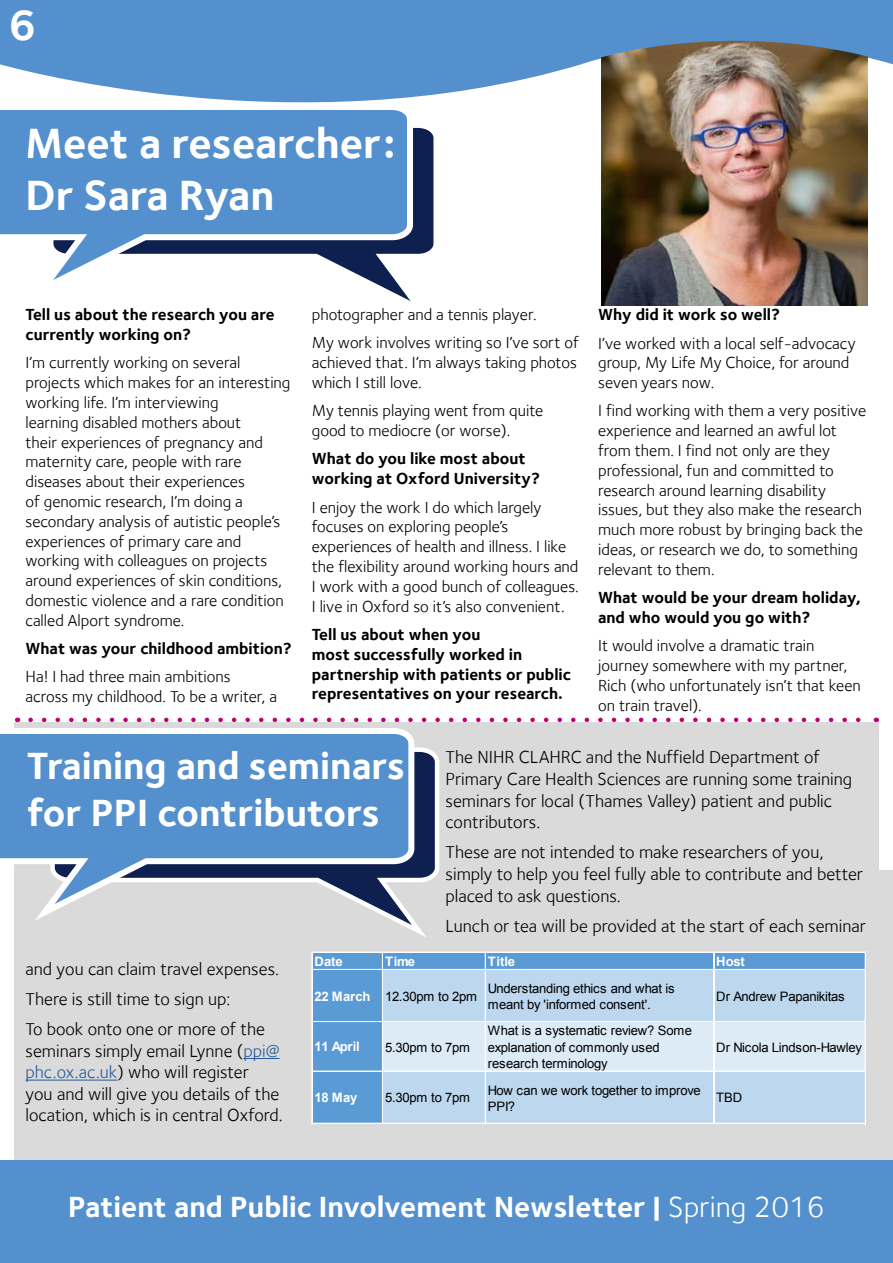
<style>
.page{position:relative;width:893px;height:1263px;background:#fff}
.page>*{position:absolute;margin:0;border:0;box-sizing:border-box;transform-origin:0 0}
.t1{font:700 43.5px/52.2px "Foundry Sterling";color:#fff}
.t2{font:700 39px/46.8px "Foundry Sterling";color:#fff}
.t3{font:700 30px "Foundry Sterling";color:#fff}
.t4{font:18px/21.6px "Foundry Sterling";color:#000}
.t5{font:16.5px/19.8px "Foundry Sterling";color:#000}
.t6{font:700 16.5px/19.8px "Foundry Sterling";color:#000}
.t7{font:13.05px/16.5px "Arial";letter-spacing:-.025em;color:#000}
.t8{font:700 13.05px "Arial";letter-spacing:-.01em;color:#fff}
.s1{color:#275b9b}
.s2{font-weight:700;color:#fff}
.s3{font-weight:400}
</style>
<div class="page">
<div style="left:871px;top:870px;width:22px;height:310px;background:#dadada"></div>
<div style="left:14px;top:722px;width:864px;height:464px;background:#dadada"></div>
<div style="left:0;top:1161px;width:893px;height:102px;background:#5390cd"></div>
<svg style="left:416px;top:149px;width:18px;height:105px;background:#192a58"></svg>
<svg style="left:0;top:149px;width:416px;height:152px"></svg>
<img style="left:602px;top:149px;width:265px;height:156px">
<svg style="left:0;top:0;width:893px;height:149px;fill:#5390cd"></svg>
<svg style="left:31px;top:718px;width:830px;height:4px"></svg>
<svg style="left:410px;top:747px;width:30px;height:190px"></svg>
<svg style="left:0;top:728px;width:417px;height:201px"></svg>
<hr style="left:243px;top:1058px;width:37px;height:1px;background:#275b9b">
<hr style="left:26px;top:1080px;width:91px;height:1px;background:#275b9b">
<div style="left:313px;top:953px;width:553px;height:17px;background:#5b9bd5"></div>
<div style="left:313px;top:969px;width:70px;height:53px;background:#5b9bd5"></div>
<div style="left:382px;top:969px;width:484px;height:53px;background:#bdd7ee"></div>
<div style="left:313px;top:1021px;width:70px;height:51px;background:#5b9bd5"></div>
<div style="left:382px;top:1021px;width:484px;height:51px;background:#ddebf7"></div>
<div style="left:313px;top:1071px;width:70px;height:53px;background:#5b9bd5"></div>
<div style="left:382px;top:1071px;width:484px;height:53px;background:#bdd7ee"></div>
<hr style="left:313px;top:952px;width:553px;height:1px;background:#fff">
<hr style="left:313px;top:969px;width:553px;height:1px;background:#fff">
<hr style="left:313px;top:1021px;width:553px;height:1px;background:#fff">
<hr style="left:313px;top:1071px;width:553px;height:1px;background:#fff">
<hr style="left:382px;top:953px;width:1px;height:171px;background:#fff">
<hr style="left:313px;top:1123px;width:553px;height:1px;background:#fff">
<hr style="left:312px;top:952px;width:1px;height:172px;background:#fff">
<hr style="left:485px;top:953px;width:1px;height:171px;background:#fff">
<hr style="left:713px;top:953px;width:1px;height:171px;background:#fff">
<hr style="left:865px;top:952px;width:1px;height:172px;background:#fff">
<h1 class="t1" style="left:9px;top:-1px;width:30px">6</h1>
<h1 class="t1" style="left:26px;top:117px;width:372px">Meet a researcher:<br>Dr Sara Ryan</h1>
<p class="t6" style="left:26px;top:305px;width:251px">Tell us about the research you are currently working on?</p>
<p class="t5" style="left:26px;top:353px;width:266px">I’m currently working on several projects which makes for an interesting working life. I’m interviewing<br>learning disabled mothers about<br>their experiences of pregnancy and maternity care, people with rare diseases about their experiences<br>of genomic research, I’m doing a secondary analysis of autistic people’s experiences of primary care and working with colleagues on projects around experiences of skin conditions, domestic violence and a rare condition called Alport syndrome.</p>
<p class="t6" style="left:26px;top:638px;width:268px">What was your childhood ambition?</p>
<p class="t5" style="left:26px;top:667px;width:253px">Ha! I had three main ambitions across my childhood. To be a writer, a</p>
<p class="t5" style="left:312px;top:300px;width:268px;line-height:28.3px">photographer and a tennis player.<br>My work involves writing so I’ve sort of</p>
<p class="t5" style="left:312px;top:353px;width:267px">achieved that. I’m always taking photos which I still love.</p>
<p class="t5" style="left:312px;top:401px;width:233px">My tennis playing went from quite good to mediocre (or worse).</p>
<p class="t6" style="left:312px;top:449px;width:230px">What do you like most about working at Oxford University?</p>
<p class="t5" style="left:312px;top:497px;width:268px">I enjoy the work I do which largely focuses on exploring people’s experiences of health and illness. I like the flexibility around working hours and I work with a good bunch of colleagues.<br>I live in Oxford so it’s also convenient.</p>
<p class="t6" style="left:312px;top:624px;width:261px">Tell us about when you<br>most successfully worked in partnership with patients or public representatives on your research.</p>
<p class="t6" style="left:598px;top:304px;width:183px">Why did it work so well?</p>
<p class="t5" style="left:598px;top:333px;width:259px">I’ve worked with a local self-advocacy group, My Life My Choice, for around seven years now.</p>
<p class="t5" style="left:598px;top:401px;width:270px">I find working with them a very positive experience and learned an awful lot from them. I find not only are they professional, fun and committed to research around learning disability issues, but they also make the research much more robust by bringing back the ideas, or research we do, to something relevant to them.</p>
<p class="t6" style="left:598px;top:587px;width:264px">What would be your dream holiday, and who would you go with?</p>
<p class="t5" style="left:598px;top:636px;width:264px">It would involve a dramatic train journey somewhere with my partner,<br>Rich (who unfortunately isn’t that keen on train travel).</p>
<h2 class="t2" style="left:27px;top:742px;width:380px">Training and seminars for PPI contributors</h2>
<p class="t4" style="left:446px;top:746px;width:408px">The NIHR CLAHRC and the Nuffield Department of Primary Care Health Sciences are running some training seminars for local (Thames Valley) patient and public contributors.</p>
<p class="t4" style="left:446px;top:841px;width:419px">These are not intended to make researchers of you, simply to help you feel fully able to contribute and better placed to ask questions.</p>
<p class="t4" style="left:446px;top:915px;width:422px">Lunch or tea will be provided at the start of each seminar</p>
<p class="t4" style="left:26px;top:953px;width:255px;line-height:30.2px">and you can claim travel expenses.<br>There is still time to sign up:<br>To book onto one or more of the</p>
<p class="t4" style="left:26px;top:1040px;width:259px">seminars simply email Lynne (<span class="s1">ppi@ phc.ox.ac.uk</span>) who will register<br>you and will give you details of the location, which is in central Oxford.</p>
<p class="t8" style="left:314px;top:953px;width:30px">Date</p>
<p class="t8" style="left:385px;top:953px;width:31px">Time</p>
<p class="t8" style="left:488px;top:953px;width:29px">Title</p>
<p class="t8" style="left:716px;top:953px;width:30px">Host</p>
<p class="t7" style="left:314px;top:988px;width:164px"><span class="s2">22 March</span> 12.30pm to 2pm</p>
<p class="t7" style="left:488px;top:980px;width:188px">Understanding ethics and what is meant by 'informed consent'.</p>
<p class="t7" style="left:716px;top:988px;width:130px">Dr Andrew Papanikitas</p>
<p class="t8" style="left:314px;top:1038px;width:47px">11 April</p>
<p class="t7" style="left:385px;top:1039px;width:86px">5.30pm to 7pm</p>
<p class="t7" style="left:488px;top:1023px;width:206px">What is a systematic review? Some explanation of commonly used research terminology</p>
<p class="t7" style="left:716px;top:1039px;width:147px">Dr Nicola Lindson-Hawley</p>
<p class="t8" style="left:314px;top:1089px;width:44px">18 May</p>
<p class="t7" style="left:385px;top:1090px;width:86px">5.30pm to 7pm</p>
<p class="t7" style="left:488px;top:1082px;width:214px">How can we work together to improve<br>PPI?</p>
<p class="t7" style="left:716px;top:1090px;width:27px">TBD</p>
<h3 class="t3" style="left:68px;top:1189px;width:758px">Patient and Public Involvement Newsletter | <span class="s3">Spring 2016</span></h3>
</div>
